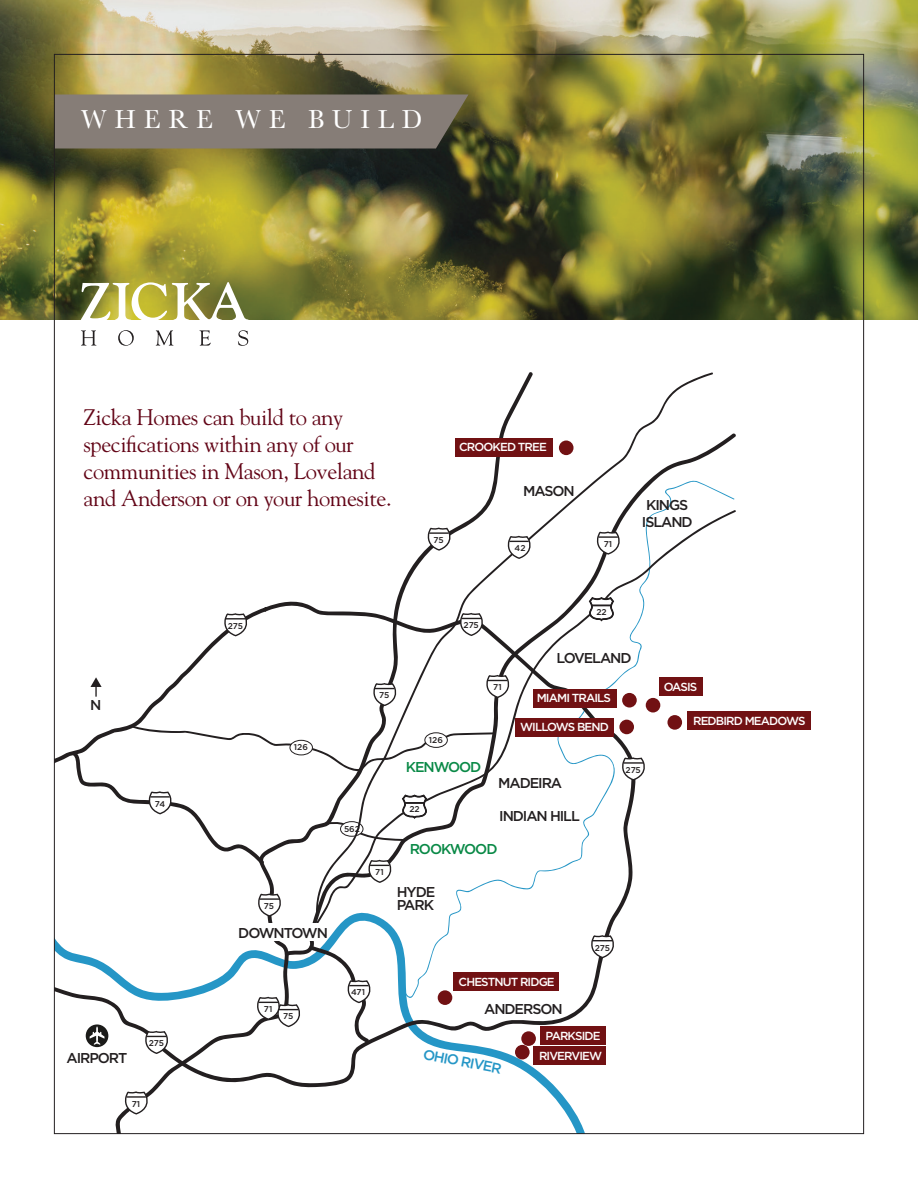
<style>
.page{position:relative;width:918px;height:1188px;background:#fff}
.page>*{position:absolute;margin:0;border:0;box-sizing:border-box;transform-origin:0 0}
.t1{font:27px "Baskerville";letter-spacing:.29em;color:#fff}
.t2{font:22.5px "Goudy";letter-spacing:-.02em;color:#620416}
.t3{font:500 14.25px/17.1px "Gotham";letter-spacing:-.075em;color:#231f20;text-align:center}
.t4{font:500 14.25px "Gotham";letter-spacing:-.075em;color:#098946}
.t5{font:500 14.25px "Gotham";color:#2596c6}
.t6{font:500 11.7px "Gotham";letter-spacing:-.075em;color:#fff}
.t7{font:500 8.4px "Gotham";letter-spacing:-.01em;color:#231f20}
</style>
<div class="page">
<svg style="left:123px;top:1090px;width:28px;height:26px"></svg>
<svg style="left:56px;top:601px;width:555px;height:486px"></svg>
<svg style="left:222px;top:612px;width:28px;height:26px"></svg>
<svg style="left:589px;top:934px;width:25px;height:26px"></svg>
<svg style="left:143px;top:1029px;width:28px;height:26px"></svg>
<svg style="left:313px;top:510px;width:424px;height:420px"></svg>
<svg style="left:72px;top:725px;width:244px;height:159px"></svg>
<svg style="left:316px;top:372px;width:397px;height:542px"></svg>
<svg style="left:506px;top:534px;width:27px;height:26px"></svg>
<svg style="left:86px;top:1024px;width:22px;height:23px"></svg>
<svg style="left:90px;top:1027px;width:14px;height:18px"></svg>
<div style="left:249px;top:924px;width:76px;height:17px;background:#fff"></div>
<svg style="left:90px;top:677px;width:12px;height:20px"></svg>
<div style="left:515px;top:1045px;width:15px;height:14px;background:#711113;border-radius:50%"></div>
<div style="left:521px;top:1031px;width:15px;height:15px;background:#711113;border-radius:50%"></div>
<div style="left:646px;top:698px;width:14px;height:15px;background:#711113;border-radius:50%"></div>
<div style="left:622px;top:693px;width:15px;height:15px;background:#711113;border-radius:50%"></div>
<div style="left:619px;top:720px;width:15px;height:14px;background:#711113;border-radius:50%"></div>
<div style="left:438px;top:990px;width:14px;height:15px;background:#711113;border-radius:50%"></div>
<div style="left:667px;top:715px;width:15px;height:15px;background:#711113;border-radius:50%"></div>
<div style="left:559px;top:441px;width:15px;height:14px;background:#711113;border-radius:50%"></div>
<div style="left:688px;top:712px;width:123px;height:18px;background:#711113"></div>
<div style="left:455px;top:438px;width:97px;height:19px;background:#711113"></div>
<div style="left:660px;top:677px;width:43px;height:19px;background:#711113"></div>
<div style="left:533px;top:689px;width:83px;height:18px;background:#711113"></div>
<div style="left:515px;top:718px;width:99px;height:19px;background:#711113"></div>
<div style="left:534px;top:1047px;width:72px;height:18px;background:#711113"></div>
<div style="left:453px;top:972px;width:106px;height:18px;background:#711113"></div>
<div style="left:540px;top:1026px;width:66px;height:18px;background:#711113"></div>
<img style="left:0;top:0;width:918px;height:320px">
<div style="left:56px;top:94px;width:413px;height:54px;background:#867d77"></div>
<svg style="left:80px;top:282px;width:169px;height:38px"></svg>
<svg style="left:81px;top:330px;width:15px;height:16px"></svg>
<svg style="left:118px;top:330px;width:16px;height:16px"></svg>
<svg style="left:156px;top:330px;width:17px;height:16px"></svg>
<svg style="left:199px;top:330px;width:12px;height:16px"></svg>
<svg style="left:238px;top:330px;width:10px;height:16px"></svg>
<p class="t1" style="left:81px;top:102px;width:343px">WHERE WE BUILD</p>
<p class="t2" style="left:84px;top:403px;width:261px">Zicka Homes can build to any</p>
<p class="t2" style="left:84px;top:430px;width:272px">specifications within any of our</p>
<p class="t2" style="left:84px;top:457px;width:293px">communities in Mason, Loveland</p>
<p class="t2" style="left:84px;top:484px;width:310px">and Anderson or on your homesite.</p>
<p class="t3" style="left:90px;top:697px;width:13px">N</p>
<p class="t7" style="left:228px;top:620px;width:17px">275</p>
<p class="t7" style="left:294px;top:742px;width:16px">126</p>
<p class="t7" style="left:379px;top:690px;width:12px">75</p>
<p class="t7" style="left:434px;top:535px;width:12px">75</p>
<p class="t6" style="left:459px;top:440px;width:89px">CROOKED TREE</p>
<p class="t3" style="left:523px;top:482px;width:53px">MASON</p>
<p class="t7" style="left:515px;top:543px;width:12px">42</p>
<p class="t7" style="left:604px;top:538px;width:10px">71</p>
<p class="t3" style="left:642px;top:496px;width:52px">KINGS<br>ISLAND</p>
<p class="t7" style="left:429px;top:734px;width:16px">126</p>
<p class="t7" style="left:464px;top:620px;width:17px">275</p>
<p class="t7" style="left:493px;top:682px;width:10px">71</p>
<p class="t7" style="left:596px;top:606px;width:12px">22</p>
<p class="t3" style="left:557px;top:649px;width:77px">LOVELAND</p>
<p class="t6" style="left:537px;top:690px;width:76px">MIAMI TRAILS</p>
<p class="t6" style="left:520px;top:720px;width:90px">WILLOWS BEND</p>
<p class="t6" style="left:664px;top:679px;width:35px">OASIS</p>
<p class="t6" style="left:693px;top:713px;width:114px">REDBIRD MEADOWS</p>
<p class="t7" style="left:155px;top:798px;width:12px">74</p>
<p class="t3" style="left:66px;top:1049px;width:62px">AIRPORT</p>
<p class="t7" style="left:149px;top:1038px;width:17px">275</p>
<p class="t7" style="left:132px;top:1098px;width:10px">71</p>
<p class="t7" style="left:264px;top:900px;width:12px">75</p>
<p class="t3" style="left:238px;top:924px;width:91px">DOWNTOWN</p>
<p class="t7" style="left:264px;top:1004px;width:10px">71</p>
<p class="t7" style="left:283px;top:1011px;width:12px">75</p>
<p class="t7" style="left:344px;top:824px;width:17px">562</p>
<p class="t7" style="left:375px;top:867px;width:10px">71</p>
<p class="t7" style="left:351px;top:987px;width:16px">471</p>
<p class="t4" style="left:406px;top:758px;width:77px">KENWOOD</p>
<p class="t7" style="left:409px;top:804px;width:12px">22</p>
<p class="t3" style="left:498px;top:774px;width:66px">MADEIRA</p>
<p class="t3" style="left:499px;top:807px;width:82px">INDIAN HILL</p>
<p class="t4" style="left:410px;top:840px;width:89px">ROOKWOOD</p>
<p class="t3" style="left:397px;top:886px;width:40px;line-height:12.9px;text-align:left">HYDE<br>PARK</p>
<p class="t6" style="left:459px;top:974px;width:98px">CHESTNUT RIDGE</p>
<p class="t3" style="left:484px;top:1000px;width:80px">ANDERSON</p>
<p class="t7" style="left:595px;top:942px;width:17px">275</p>
<p class="t6" style="left:546px;top:1028px;width:56px">PARKSIDE</p>
<p class="t5" style="left:425px;top:1044px;width:81px;rotate:11deg">OHIO RIVER</p>
<p class="t6" style="left:539px;top:1048px;width:65px">RIVERVIEW</p>
<p class="t7" style="left:626px;top:764px;width:17px">275</p>
</div>
